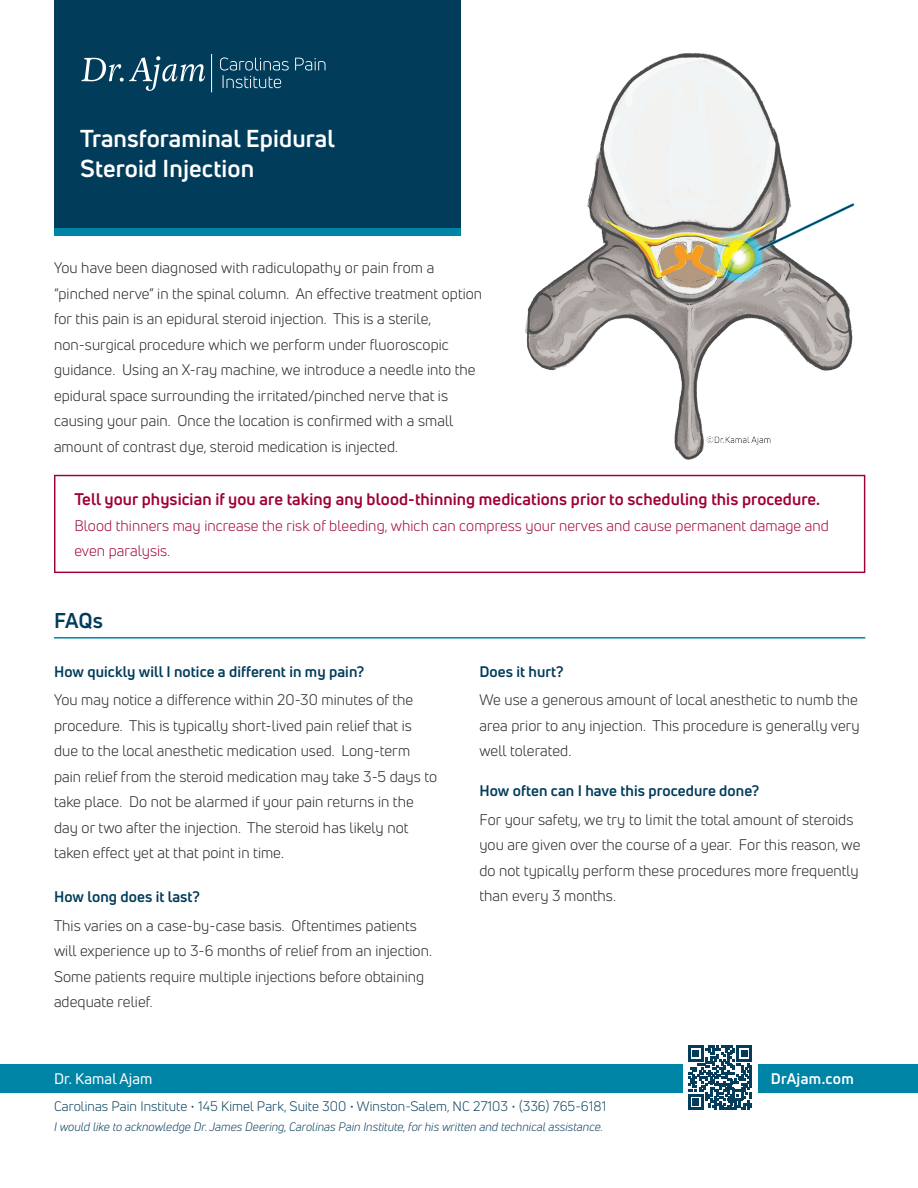
<style>
.page{position:relative;width:918px;height:1188px;background:#fff}
.page>*{position:absolute;margin:0;border:0;box-sizing:border-box;transform-origin:0 0}
.t1{font:700 24px/30px "Uni Neue";letter-spacing:.005em;color:#fff}
.t2{font:700 21px "Uni Neue";color:#013c5b}
.t3{font:700 16.5px "Uni Neue";letter-spacing:.005em;color:#9f0037}
.t4{font:15px/25.5px "Uni Neue";letter-spacing:.005em;color:#231f20}
.t5{font:15px/25.5px "Uni Neue";letter-spacing:.005em;color:#9f0037}
.t6{font:700 15px "Uni Neue";letter-spacing:.005em;color:#013c5b}
.t7{font:15px "Uni Neue";letter-spacing:.005em;color:#fff}
.t8{font:700 15px "Uni Neue";letter-spacing:.025em;color:#fff}
.t9{font:13.5px "Uni Neue";letter-spacing:.005em;color:#043c5b}
.t10{font:italic 12px "Uni Neue";letter-spacing:.005em;color:#043c5b}
</style>
<div class="page">
<div style="left:54px;top:0;width:407px;height:236px;background:#013c5b"></div>
<hr style="left:211px;top:54px;width:1px;height:38px;background:#fff">
<svg style="left:82px;top:56px;width:123px;height:35px"></svg>
<svg style="left:295px;top:58px;width:30px;height:13px"></svg>
<svg style="left:220px;top:57px;width:69px;height:31px"></svg>
<div style="left:0;top:1064px;width:918px;height:29px;background:#0084a5"></div>
<div style="left:683px;top:1043px;width:74px;height:69px;background:#fff"></div>
<svg style="left:688px;top:1046px;width:64px;height:64px"></svg>
<div style="left:54px;top:228px;width:407px;height:8px;background:#0084a5"></div>
<svg style="left:54px;top:475px;width:811px;height:98px"></svg>
<hr style="left:54px;top:637px;width:811px;height:2px;background:#0084a5">
<img style="left:525px;top:52px;width:330px;height:408px">
<h1 class="t1" style="left:80px;top:123px;width:256px">Transforaminal Epidural<br>Steroid Injection</h1>
<p class="t4" style="left:54px;top:255px;width:430px">You have been diagnosed with radiculopathy or pain from a “pinched nerve” in the spinal column. An effective treatment option for this pain is an epidural steroid injection. This is a sterile, non-surgical procedure which we perform under fluoroscopic guidance. Using an X-ray machine, we introduce a needle into the epidural space surrounding the irritated/pinched nerve that is causing your pain. Once the location is confirmed with a small amount of contrast dye, steroid medication is injected.</p>
<p class="t3" style="left:74px;top:489px;width:747px">Tell your physician if you are taking any blood-thinning medications prior to scheduling this procedure.</p>
<p class="t5" style="left:74px;top:513px;width:756px">Blood thinners may increase the risk of bleeding, which can compress your nerves and cause permanent damage and even paralysis.</p>
<h2 class="t2" style="left:54px;top:608px;width:50px">FAQs</h2>
<p class="t6" style="left:54px;top:662px;width:312px">How quickly will I notice a different in my pain?</p>
<p class="t4" style="left:54px;top:687px;width:385px">You may notice a difference within 20-30 minutes of the procedure. This is typically short-lived pain relief that is due to the local anesthetic medication used. Long-term pain relief from the steroid medication may take 3-5 days to take place. Do not be alarmed if your pain returns in the day or two after the injection. The steroid has likely not taken effect yet at that point in time.</p>
<p class="t6" style="left:54px;top:887px;width:147px">How long does it last?</p>
<p class="t4" style="left:54px;top:912px;width:379px">This varies on a case-by-case basis. Oftentimes patients will experience up to 3-6 months of relief from an injection.<br>Some patients require multiple injections before obtaining adequate relief.</p>
<p class="t6" style="left:479px;top:662px;width:86px">Does it hurt?</p>
<p class="t4" style="left:479px;top:687px;width:382px">We use a generous amount of local anesthetic to numb the area prior to any injection. This procedure is generally very well tolerated.</p>
<p class="t6" style="left:479px;top:781px;width:281px">How often can I have this procedure done?</p>
<p class="t4" style="left:479px;top:807px;width:383px">For your safety, we try to limit the total amount of steroids you are given over the course of a year. For this reason, we do not typically perform these procedures more frequently than every 3 months.</p>
<p class="t7" style="left:54px;top:1069px;width:100px">Dr. Kamal Ajam</p>
<p class="t8" style="left:771px;top:1069px;width:85px">DrAjam.com</p>
<p class="t9" style="left:54px;top:1098px;width:554px">Carolinas Pain Institute • 145 Kimel Park, Suite 300 • Winston-Salem, NC 27103 • (336) 765-6181</p>
<p class="t10" style="left:54px;top:1120px;width:551px">I would like to acknowledge Dr. James Deering, Carolinas Pain Institute, for his written and technical assistance.</p>
</div>
